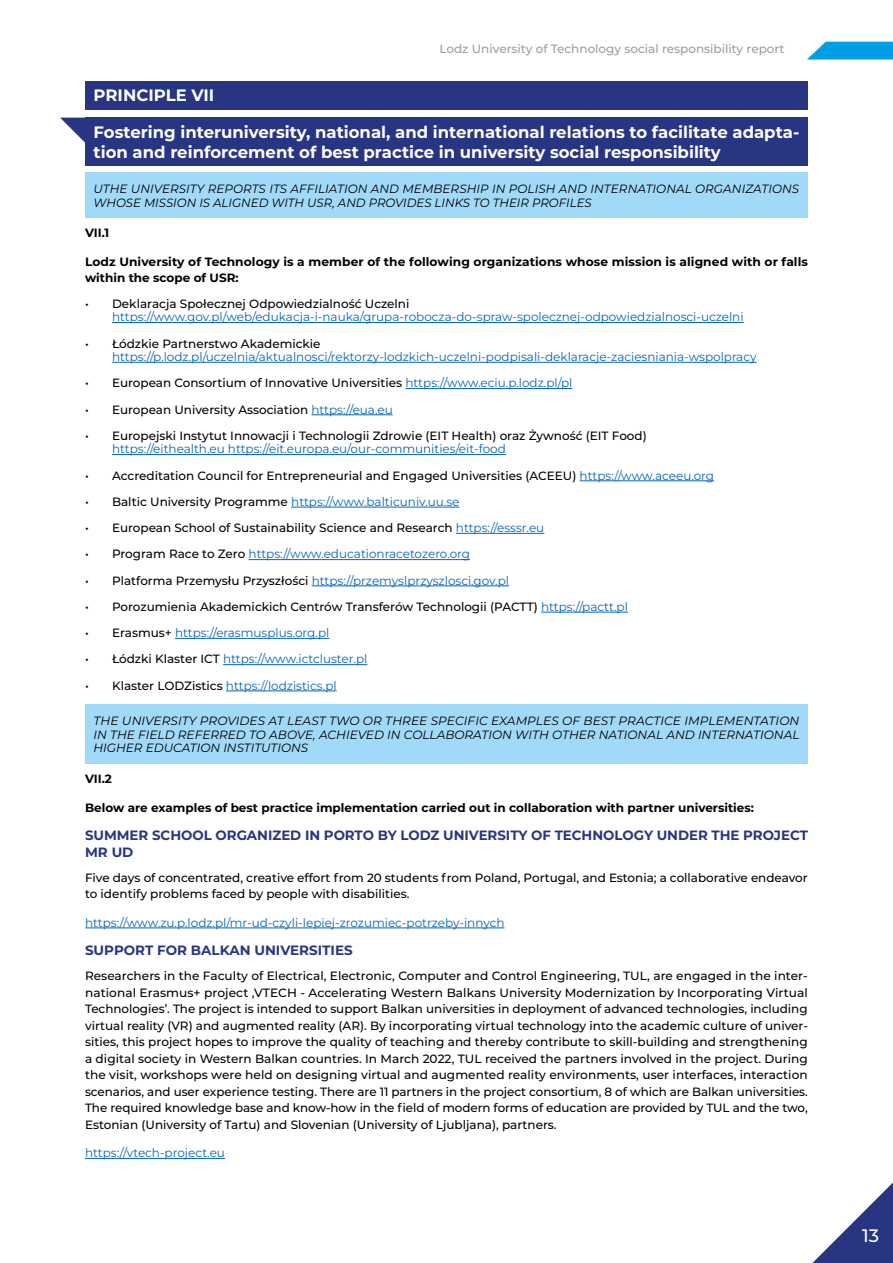
<style>
.page{position:relative;width:893px;height:1263px;background:#fff}
.page>*{position:absolute;margin:0;border:0;box-sizing:border-box;transform-origin:0 0}
.t1{font:500 18px "Montserrat";color:#fff}
.t2{font:700 16.5px/19.8px "Montserrat";color:#fff}
.t3{font:700 13.5px/16.5px "Montserrat";color:#283583}
.t4{font:500 12px/16.5px "Montserrat";color:#000}
.t5{font:12px "Montserrat";color:#0563c1}
.t6{font:italic 12px/13.8px "Montserrat";color:#000}
.t7{font:700 12px/16.5px "Montserrat";color:#000}
.t8{font:500 12px "Montserrat";color:#9d9d9c}
.s1{font-weight:400;color:#0563c1}
.s2{font-weight:500;color:#000}
</style>
<div class="page">
<svg style="left:807px;top:42px;width:86px;height:18px;background:#21abe6"></svg>
<svg style="left:812px;top:1182px;width:81px;height:81px"></svg>
<div style="left:85px;top:81px;width:723px;height:28px;background:#283583"></div>
<div style="left:85px;top:118px;width:723px;height:48px;background:#283583"></div>
<div style="left:85px;top:173px;width:723px;height:45px;background:#a1daf8"></div>
<hr style="left:112px;top:322px;width:632px;height:1px;background:#0563c1">
<hr style="left:112px;top:362px;width:645px;height:1px;background:#0563c1">
<hr style="left:405px;top:388px;width:167px;height:1px;background:#0563c1">
<hr style="left:311px;top:414px;width:82px;height:1px;background:#0563c1">
<hr style="left:112px;top:454px;width:394px;height:1px;background:#0563c1">
<hr style="left:580px;top:480px;width:134px;height:1px;background:#0563c1">
<hr style="left:291px;top:507px;width:168px;height:1px;background:#0563c1">
<hr style="left:456px;top:533px;width:88px;height:1px;background:#0563c1">
<hr style="left:249px;top:559px;width:221px;height:1px;background:#0563c1">
<hr style="left:312px;top:585px;width:197px;height:1px;background:#0563c1">
<hr style="left:541px;top:612px;width:87px;height:1px;background:#0563c1">
<hr style="left:175px;top:638px;width:154px;height:1px;background:#0563c1">
<hr style="left:223px;top:664px;width:144px;height:1px;background:#0563c1">
<hr style="left:226px;top:691px;width:111px;height:1px;background:#0563c1">
<div style="left:85px;top:705px;width:723px;height:59px;background:#a1daf8"></div>
<hr style="left:85px;top:927px;width:419px;height:1px;background:#0563c1">
<hr style="left:85px;top:1158px;width:140px;height:1px;background:#0563c1">
<svg style="left:60px;top:118px;width:25px;height:25px"></svg>
<p class="t8" style="left:439px;top:41px;width:347px">Lodz University of Technology social responsibility report</p>
<h2 class="t2" style="left:94px;top:84px;width:122px">PRINCIPLE VII</h2>
<h2 class="t2" style="left:94px;top:121px;width:707px">Fostering interuniversity, national, and international relations to facilitate adapta&shy;tion and reinforcement of best practice in university social responsibility</h2>
<p class="t6" style="left:94px;top:181px;width:707px">UTHE UNIVERSITY REPORTS ITS AFFILIATION AND MEMBERSHIP IN POLISH AND INTERNATIONAL ORGANIZATIONS<br>WHOSE MISSION IS ALIGNED WITH USR, AND PROVIDES LINKS TO THEIR PROFILES</p>
<p class="t7" style="left:85px;top:224px;width:26px">VII.1</p>
<p class="t7" style="left:85px;top:253px;width:724px">Lodz University of Technology is a member of the following organizations whose mission is aligned with or falls within the scope of USR:</p>
<p class="t4" style="left:85px;top:295px;width:326px">• Deklaracja Społecznej Odpowiedzialność Uczelni</p>
<p class="t5" style="left:112px;top:309px;width:633px">https://www.gov.pl/web/edukacja-i-nauka/grupa-robocza-do-spraw-spolecznej-odpowiedzialnosci-uczelni</p>
<p class="t4" style="left:85px;top:335px;width:237px">• Łódzkie Partnerstwo Akademickie</p>
<p class="t5" style="left:112px;top:349px;width:646px">https://p.lodz.pl/uczelnia/aktualnosci/rektorzy-lodzkich-uczelni-podpisali-deklaracje-zaciesniania-wspolpracy</p>
<p class="t4" style="left:85px;top:374px;width:489px">• European Consortium of Innovative Universities <span class="s1">https://www.eciu.p.lodz.pl/pl</span></p>
<p class="t4" style="left:85px;top:401px;width:309px">• European University Association <span class="s1">https://eua.eu</span></p>
<p class="t4" style="left:85px;top:427px;width:563px">• Europejski Instytut Innowacji i Technologii Zdrowie (EIT Health) oraz Żywność (EIT Food)</p>
<p class="t5" style="left:112px;top:441px;width:395px">https://eithealth.eu https://eit.europa.eu/our-communities/eit-food</p>
<p class="t4" style="left:85px;top:467px;width:631px">• Accreditation Council for Entrepreneurial and Engaged Universities (ACEEU) <span class="s1">https://www.aceeu.org</span></p>
<p class="t5" style="left:85px;top:494px;width:376px"><span class="s2">• Baltic University Programme</span> https://www.balticuniv.uu.se</p>
<p class="t4" style="left:85px;top:519px;width:461px">• European School of Sustainability Science and Research <span class="s1">https://esssr.eu</span></p>
<p class="t5" style="left:85px;top:546px;width:387px"><span class="s2">• Program Race to Zero</span> https://www.educationracetozero.org</p>
<p class="t5" style="left:85px;top:572px;width:426px"><span class="s2">• Platforma Przemysłu Przyszłości</span> https://przemyslprzyszlosci.gov.pl</p>
<p class="t4" style="left:85px;top:598px;width:544px">• Porozumienia Akademickich Centrów Transferów Technologii (PACTT) <span class="s1">https://pactt.pl</span></p>
<p class="t5" style="left:85px;top:625px;width:246px"><span class="s2">• Erasmus+</span> https://erasmusplus.org.pl</p>
<p class="t5" style="left:85px;top:651px;width:284px"><span class="s2">• Łódzki Klaster ICT</span> https://www.ictcluster.pl</p>
<p class="t5" style="left:85px;top:677px;width:253px"><span class="s2">• Klaster LODZistics</span> https://lodzistics.pl</p>
<p class="t6" style="left:94px;top:713px;width:707px;text-align:justify">THE UNIVERSITY PROVIDES AT LEAST TWO OR THREE SPECIFIC EXAMPLES OF BEST PRACTICE IMPLEMENTATION IN THE FIELD REFERRED TO ABOVE, ACHIEVED IN COLLABORATION WITH OTHER NATIONAL AND INTERNATIONAL HIGHER EDUCATION INSTITUTIONS</p>
<p class="t7" style="left:85px;top:770px;width:28px">VII.2</p>
<p class="t7" style="left:85px;top:798px;width:670px">Below are examples of best practice implementation carried out in collaboration with partner universities:</p>
<p class="t3" style="left:85px;top:826px;width:724px">SUMMER SCHOOL ORGANIZED IN PORTO BY LODZ UNIVERSITY OF TECHNOLOGY UNDER THE PROJECT<br>MR UD</p>
<p class="t4" style="left:85px;top:869px;width:724px">Five days of concentrated, creative effort from 20 students from Poland, Portugal, and Estonia; a collaborative endeavor to identify problems faced by people with disabilities.</p>
<p class="t5" style="left:85px;top:914px;width:421px">https://www.zu.p.lodz.pl/mr-ud-czyli-lepiej-zrozumiec-potrzeby-innych</p>
<p class="t3" style="left:85px;top:941px;width:269px">SUPPORT FOR BALKAN UNIVERSITIES</p>
<p class="t4" style="left:85px;top:967px;width:724px;text-align:justify">Researchers in the Faculty of Electrical, Electronic, Computer and Control Engineering, TUL, are engaged in the inter&shy;national Erasmus+ project ‚VTECH - Accelerating Western Balkans University Modernization by Incorporating Virtual Technologies’. The project is intended to support Balkan universities in deployment of advanced technologies, including virtual reality (VR) and augmented reality (AR). By incorporating virtual technology into the academic culture of univer&shy;sities, this project hopes to improve the quality of teaching and thereby contribute to skill-building and strengthening a digital society in Western Balkan countries. In March 2022, TUL received the partners involved in the project. During the visit, workshops were held on designing virtual and augmented reality environments, user interfaces, interaction scenarios, and user experience testing. There are 11 partners in the project consortium, 8 of which are Balkan universities.<br>The required knowledge base and know-how in the field of modern forms of education are provided by TUL and the two, Estonian (University of Tartu) and Slovenian (University of Ljubljana), partners.</p>
<p class="t5" style="left:85px;top:1145px;width:141px">https://vtech-project.eu</p>
<h1 class="t1" style="left:862px;top:1223px;width:18px">13</h1>
</div>
